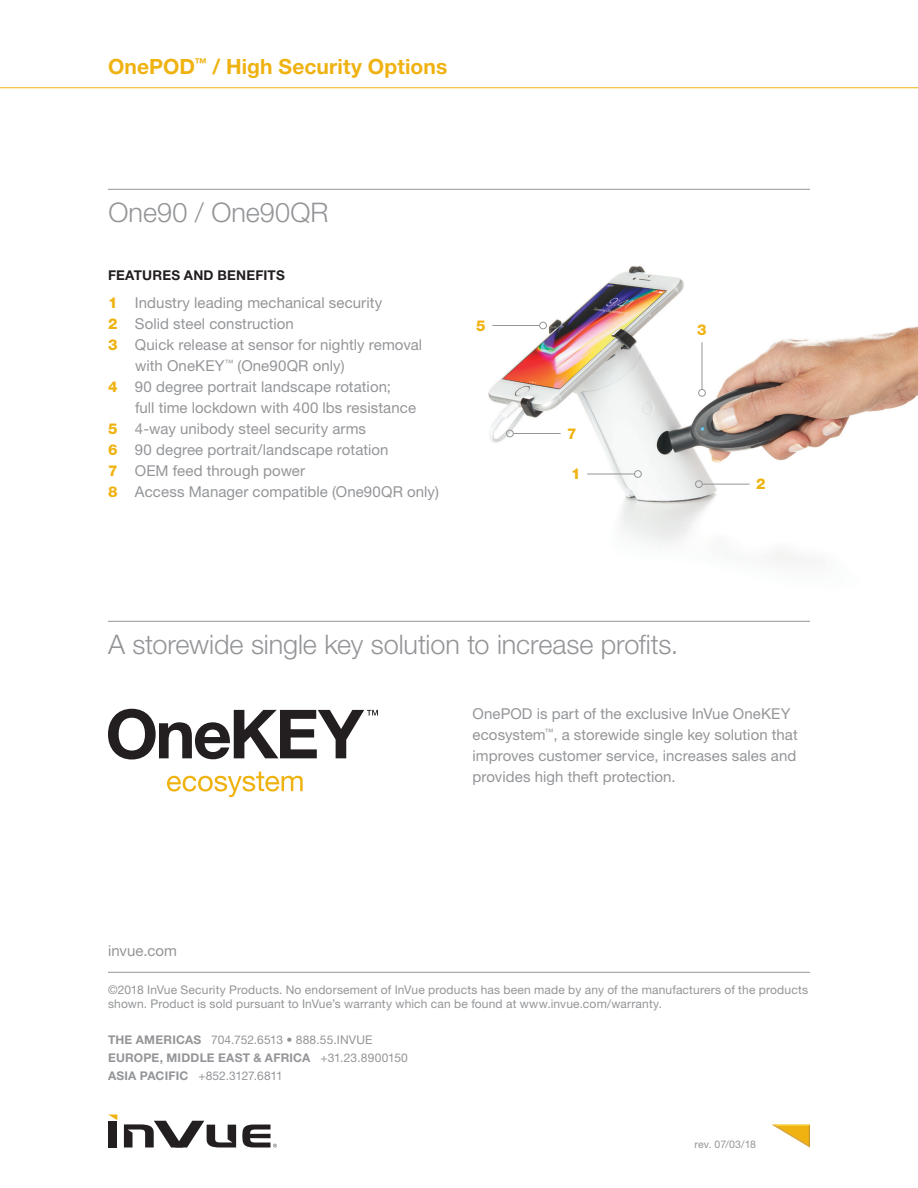
<style>
.page{position:relative;width:918px;height:1188px;background:#fff}
.page>*{position:absolute;margin:0;border:0;box-sizing:border-box;transform-origin:0 0}
.t1{font:300 27px "Helvetica Neue LT Std";letter-spacing:-.005em;color:#939598}
.t2{font:700 21px "Helvetica Neue LT Std";letter-spacing:.005em;color:#efb211}
.Features___Benefits{font:15px/21px "Helvetica Neue LT Std";letter-spacing:.005em;color:#939598}
.t3{font:800 15px "Helvetica Neue LT Std";color:#efb211}
.t4{font:700 13.5px "Helvetica Neue LT Std";letter-spacing:.015em;color:#231f20}
.t5{font:12px/14.4px "Helvetica Neue LT Std";letter-spacing:.015em;color:#939598}
.t6{font:700 12px "Helvetica Neue LT Std";letter-spacing:.02em;color:#939598}
.t7{font:12px "Helvetica Neue LT Std";letter-spacing:-.015em;color:#939598}
.t8{font:10.5px "Helvetica Neue LT Std";letter-spacing:.005em;color:#939598}
.s1{font-weight:800;color:#efb211}
.s2{font-weight:700}
.s3{font-weight:400}
</style>
<div class="page">
<hr style="left:0;top:87px;width:918px;height:1px;background:#efb211">
<img style="left:488px;top:266px;width:430px;height:296px">
<div style="left:109px;top:1121px;width:8px;height:26px;background:#231f20"></div>
<svg style="left:124px;top:1121px;width:112px;height:26px"></svg>
<svg style="left:109px;top:1115px;width:8px;height:5px"></svg>
<svg style="left:242px;top:1125px;width:35px;height:23px"></svg>
<svg style="left:772px;top:1125px;width:38px;height:23px"></svg>
<hr style="left:108px;top:189px;width:702px;height:1px;background:#939598">
<hr style="left:108px;top:621px;width:702px;height:1px;background:#939598">
<hr style="left:587px;top:474px;width:47px;height:1px;background:#939598">
<div style="left:634px;top:470px;width:8px;height:8px;border:1px solid #939598;border-radius:50%"></div>
<hr style="left:492px;top:325px;width:48px;height:1px;background:#939598">
<div style="left:539px;top:322px;width:8px;height:7px;border:1px solid #939598;border-radius:50%"></div>
<hr style="left:702px;top:484px;width:48px;height:1px;background:#939598">
<div style="left:695px;top:480px;width:8px;height:8px;border:1px solid #939598;border-radius:50%"></div>
<hr style="left:513px;top:433px;width:48px;height:1px;background:#939598">
<div style="left:506px;top:430px;width:8px;height:7px;border:1px solid #939598;border-radius:50%"></div>
<hr style="left:702px;top:342px;width:1px;height:47px;background:#939598">
<div style="left:698px;top:389px;width:8px;height:8px;border:1px solid #939598;border-radius:50%"></div>
<hr style="left:108px;top:972px;width:702px;height:1px;background:#939598">
<svg style="left:108px;top:709px;width:270px;height:51px"></svg>
<svg style="left:167px;top:772px;width:136px;height:25px"></svg>
<h2 class="t2" style="left:108px;top:54px;width:341px">OnePOD<sup>™</sup> / High Security Options</h2>
<p class="t1" style="left:109px;top:196px;width:221px">One90 / One90QR</p>
<p class="t4" style="left:108px;top:266px;width:178px">FEATURES AND BENEFITS</p>
<p class="Features___Benefits" style="left:108px;top:292px;width:276px"><span class="s1">1</span> Industry leading mechanical security</p>
<p class="Features___Benefits" style="left:108px;top:313px;width:187px"><span class="s1">2</span> Solid steel construction</p>
<p class="Features___Benefits" style="left:135px;top:334px;width:289px;text-indent:-27px"><span class="s1">3</span> Quick release at sensor for nightly removal with OneKEY<sup>™</sup> (One90QR only)</p>
<p class="Features___Benefits" style="left:135px;top:376px;width:283px;text-indent:-27px"><span class="s1">4</span> 90 degree portrait landscape rotation;<br>full time lockdown with 400 lbs resistance</p>
<p class="Features___Benefits" style="left:108px;top:418px;width:260px"><span class="s1">5</span> 4-way unibody steel security arms</p>
<p class="Features___Benefits" style="left:108px;top:439px;width:282px"><span class="s1">6</span> 90 degree portrait/landscape rotation</p>
<p class="Features___Benefits" style="left:108px;top:460px;width:199px"><span class="s1">7</span> OEM feed through power</p>
<p class="Features___Benefits" style="left:108px;top:481px;width:333px"><span class="s1">8</span> Access Manager compatible (One90QR only)</p>
<p class="t3" style="left:476px;top:317px;width:11px">5</p>
<p class="t3" style="left:567px;top:425px;width:11px">7</p>
<p class="t3" style="left:571px;top:465px;width:11px">1</p>
<p class="t3" style="left:697px;top:321px;width:11px">3</p>
<p class="t3" style="left:756px;top:475px;width:11px">2</p>
<p class="t1" style="left:108px;top:628px;width:572px">A storewide single key solution to increase profits.</p>
<p class="Features___Benefits" style="left:108px;top:940px;width:71px">invue.com</p>
<p class="Features___Benefits" style="left:472px;top:703px;width:327px">OnePOD is part of the exclusive InVue OneKEY ecosystem<sup>™</sup>, a storewide single key solution that improves customer service, increases sales and provides high theft protection.</p>
<p class="t5" style="left:108px;top:982px;width:702px">©2018 InVue Security Products. No endorsement of InVue products has been made by any of the manufacturers of the products shown. Product is sold pursuant to InVue’s warranty which can be found at www.invue.com/warranty.</p>
<p class="t5" style="left:108px;top:1033px;width:266px"><span class="s2">THE AMERICAS</span> 704.752.6513 • 888.55.INVUE</p>
<p class="t6" style="left:108px;top:1051px;width:301px">EUROPE, MIDDLE EAST &amp; AFRICA <span class="s3">+31.23.8900150</span></p>
<p class="t7" style="left:108px;top:1069px;width:176px"><span class="s2">ASIA PACIFIC</span> +852.3127.6811</p>
<p class="t8" style="left:695px;top:1138px;width:63px">rev. 07/03/18</p>
</div>
